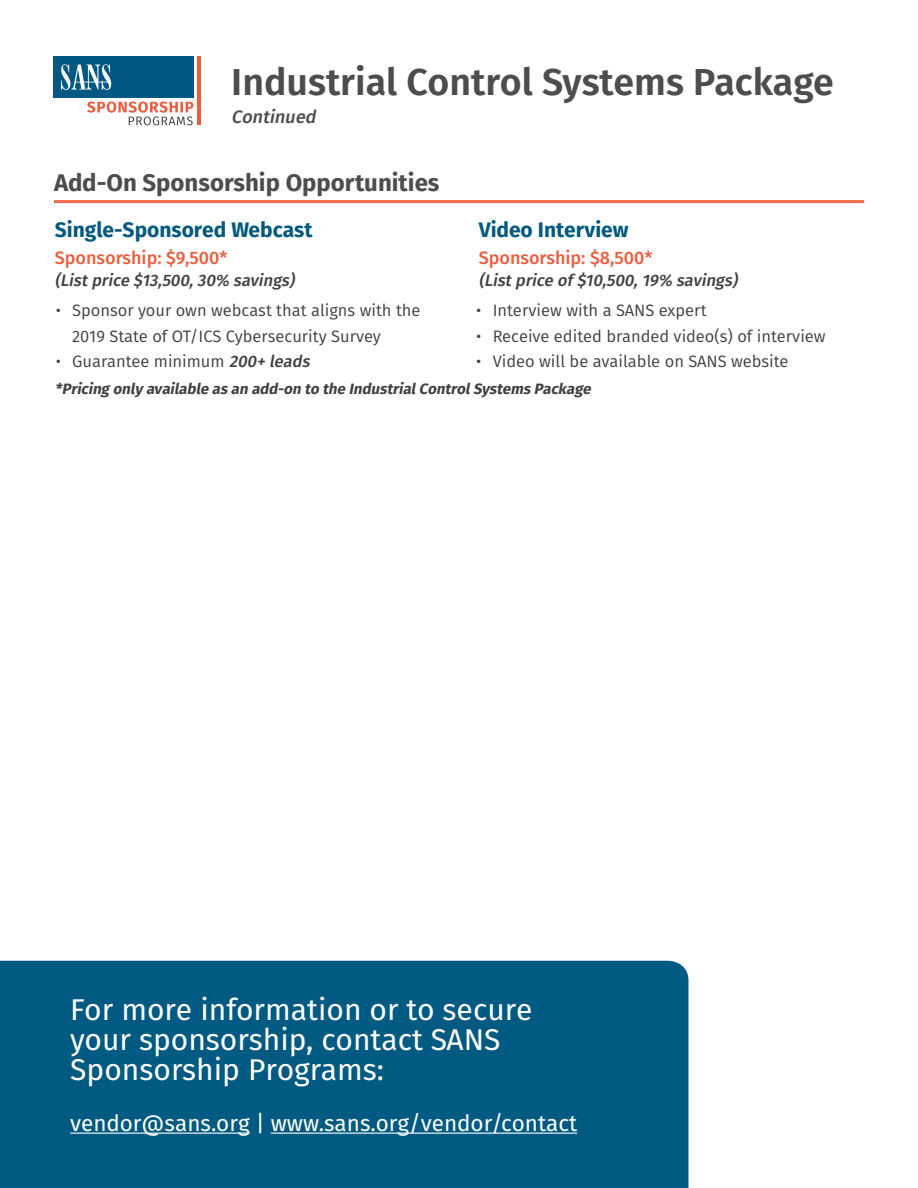
<style>
.page{position:relative;width:918px;height:1188px;background:#fff}
.page>*{position:absolute;margin:0;border:0;box-sizing:border-box;transform-origin:0 0}
.t1{font:600 37.5px "Fira Sans";color:#4d4d4f}
.t2{font:30px/30px "Fira Sans";color:#fff}
.t3{font:700 24px "Fira Sans";color:#4d4d4f}
.t4{font:22.5px "Fira Sans";color:#fff}
.t5{font:700 21px "Fira Sans";color:#00597f}
.t6{font:500 18px "Fira Sans";color:#eb5e3f}
.t7{font:italic 500 18px "Fira Sans";color:#4d4d4f}
.t8{font:16.5px/25.5px "Fira Sans";color:#414142}
.t9{font:italic 500 16.5px "Fira Sans";color:#414042}
.t10{font:italic 700 15px "Fira Sans";color:#414042}
.s1{font-weight:500;font-style:italic}
</style>
<div class="page">
<div style="left:53px;top:56px;width:141px;height:42px;background:#005883"></div>
<hr style="left:197px;top:56px;width:4px;height:69px;background:#ea5d3f">
<svg style="left:61px;top:64px;width:50px;height:26px"></svg>
<svg style="left:87px;top:101px;width:107px;height:24px"></svg>
<hr style="left:54px;top:200px;width:810px;height:3px;background:#f26648">
<div style="left:0;top:961px;width:688px;height:227px;background:#015a82"></div>
<hr style="left:70px;top:1133px;width:180px;height:1px;background:#fff">
<hr style="left:271px;top:1133px;width:306px;height:1px;background:#fff">
<p class="t1" style="left:231px;top:55px;width:604px">Industrial Control Systems Package</p>
<p class="t7" style="left:231px;top:104px;width:90px">Continued</p>
<p class="t3" style="left:54px;top:166px;width:387px">Add-On Sponsorship Opportunities</p>
<p class="t5" style="left:55px;top:215px;width:259px">Single-Sponsored Webcast</p>
<p class="t5" style="left:479px;top:215px;width:151px">Video Interview</p>
<p class="t6" style="left:55px;top:245px;width:174px">Sponsorship: $9,500*</p>
<p class="t9" style="left:55px;top:268px;width:245px">(Listprice $13,500,30% savings)</p>
<p class="t8" style="left:72px;top:297px;width:350px;text-indent:-16px">• Sponsor your own webcast that aligns with the<br>2019 State of OT/ICS Cybersecurity Survey</p>
<p class="t8" style="left:56px;top:348px;width:259px">• Guarantee minimum <span class="s1">200+ leads</span></p>
<p class="t6" style="left:479px;top:245px;width:175px">Sponsorship: $8,500*</p>
<p class="t9" style="left:479px;top:268px;width:264px">(Listprice of $10,500,19% savings)</p>
<p class="t8" style="left:476px;top:297px;width:232px">• Interview with a SANS expert</p>
<p class="t8" style="left:476px;top:323px;width:351px">• Receive edited branded video(s) of interview</p>
<p class="t8" style="left:476px;top:348px;width:314px">• Video will be available on SANS website</p>
<p class="t10" style="left:55px;top:379px;width:541px">*Pricing only available as an add-on to the IndustrialControlSystems Package</p>
<p class="t2" style="left:70px;top:994px;width:464px">For more information or to secure your sponsorship, contact SANS<br>Sponsorship Programs:</p>
<p class="t4" style="left:70px;top:1107px;width:509px">vendor@sans.org | www.sans.org/vendor/contact</p>
</div>
